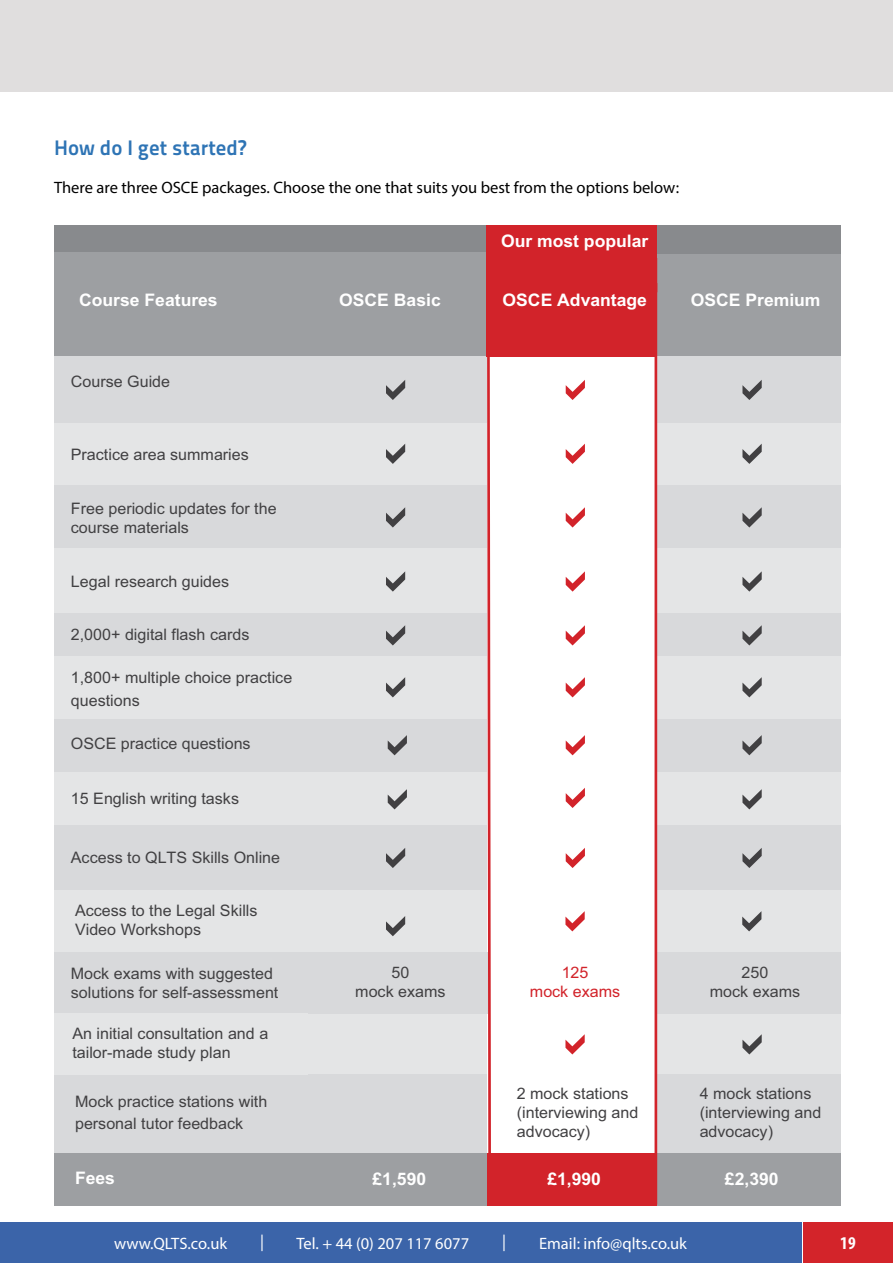
<style>
.page{position:relative;width:893px;height:1263px;background:#fff}
.page>*{position:absolute;margin:0;border:0;box-sizing:border-box;transform-origin:0 0}
.t1{font:21px "Titillium Maps 29 L 800 wt";color:#2e74b5}
.t2{font:700 condensed 18px "Myriad Pro";color:#fff}
.t3{font:700 17.25px "Arial";color:#fff}
.t4{font:16.5px "Myriad Pro";color:#000}
.t5{font:16.5px "Myriad Pro";color:#fff}
.t6{font:15.9px/19px "Arial";color:#414042}
.t7{font:15.9px/19px "Arial";color:#d2232a;text-align:center}
</style>
<div class="page">
<div style="left:0;top:1222px;width:801px;height:41px;background:#3b64a9"></div>
<div style="left:803px;top:1222px;width:90px;height:41px;background:#d3242a"></div>
<div style="left:0;top:0;width:893px;height:91px;background:#e0dede"></div>
<div style="left:54px;top:225px;width:786px;height:37px;background:#888a8d"></div>
<div style="left:657px;top:1010px;width:183px;height:64px;background:#e4e5e6"></div>
<div style="left:308px;top:1014px;width:179px;height:61px;background:#e4e5e6"></div>
<div style="left:308px;top:889px;width:179px;height:64px;background:#e4e5e6"></div>
<div style="left:657px;top:766px;width:183px;height:60px;background:#e4e5e6"></div>
<div style="left:308px;top:766px;width:179px;height:60px;background:#e4e5e6"></div>
<div style="left:54px;top:766px;width:254px;height:60px;background:#e4e5e6"></div>
<div style="left:657px;top:719px;width:183px;height:53px;background:#d8d9db"></div>
<div style="left:308px;top:719px;width:179px;height:53px;background:#d8d9db"></div>
<div style="left:54px;top:719px;width:254px;height:53px;background:#d8d9db"></div>
<div style="left:657px;top:654px;width:183px;height:65px;background:#e4e5e6"></div>
<div style="left:308px;top:654px;width:179px;height:65px;background:#e4e5e6"></div>
<div style="left:54px;top:654px;width:254px;height:65px;background:#e4e5e6"></div>
<div style="left:657px;top:484px;width:183px;height:65px;background:#d8d9db"></div>
<div style="left:308px;top:484px;width:179px;height:65px;background:#d8d9db"></div>
<div style="left:54px;top:484px;width:254px;height:65px;background:#d8d9db"></div>
<div style="left:657px;top:356px;width:183px;height:67px;background:#d8d9db"></div>
<div style="left:308px;top:356px;width:179px;height:67px;background:#d8d9db"></div>
<div style="left:54px;top:356px;width:254px;height:67px;background:#d8d9db"></div>
<div style="left:657px;top:1074px;width:183px;height:78px;background:#d8d9db"></div>
<div style="left:308px;top:1074px;width:179px;height:78px;background:#d8d9db"></div>
<div style="left:54px;top:1074px;width:254px;height:78px;background:#d8d9db"></div>
<div style="left:657px;top:613px;width:183px;height:43px;background:#d8d9db"></div>
<div style="left:308px;top:613px;width:179px;height:43px;background:#d8d9db"></div>
<div style="left:54px;top:613px;width:254px;height:43px;background:#d8d9db"></div>
<div style="left:657px;top:423px;width:183px;height:61px;background:#e4e5e6"></div>
<div style="left:308px;top:423px;width:179px;height:61px;background:#e4e5e6"></div>
<div style="left:54px;top:423px;width:254px;height:61px;background:#e4e5e6"></div>
<div style="left:657px;top:1153px;width:183px;height:52px;background:#9d9fa2"></div>
<div style="left:308px;top:1153px;width:179px;height:52px;background:#9d9fa2"></div>
<div style="left:54px;top:1153px;width:254px;height:52px;background:#9d9fa2"></div>
<svg style="left:386px;top:380px;width:19px;height:20px"></svg>
<svg style="left:386px;top:444px;width:19px;height:20px"></svg>
<svg style="left:386px;top:507px;width:19px;height:20px"></svg>
<svg style="left:386px;top:625px;width:19px;height:20px"></svg>
<svg style="left:742px;top:380px;width:20px;height:20px"></svg>
<svg style="left:742px;top:444px;width:20px;height:20px"></svg>
<svg style="left:742px;top:507px;width:20px;height:20px"></svg>
<svg style="left:742px;top:625px;width:20px;height:20px"></svg>
<div style="left:657px;top:548px;width:183px;height:65px;background:#e4e5e6"></div>
<div style="left:308px;top:548px;width:179px;height:65px;background:#e4e5e6"></div>
<div style="left:54px;top:548px;width:254px;height:65px;background:#e4e5e6"></div>
<svg style="left:386px;top:571px;width:19px;height:21px"></svg>
<svg style="left:742px;top:571px;width:20px;height:21px"></svg>
<div style="left:657px;top:889px;width:183px;height:64px;background:#e4e5e6"></div>
<div style="left:54px;top:889px;width:254px;height:64px;background:#e4e5e6"></div>
<div style="left:657px;top:825px;width:183px;height:64px;background:#d8d9db"></div>
<div style="left:308px;top:825px;width:179px;height:64px;background:#d8d9db"></div>
<div style="left:54px;top:825px;width:254px;height:64px;background:#d8d9db"></div>
<div style="left:657px;top:952px;width:184px;height:62px;background:#d8d9db"></div>
<div style="left:308px;top:952px;width:179px;height:62px;background:#d8d9db"></div>
<div style="left:54px;top:952px;width:254px;height:62px;background:#d8d9db"></div>
<svg style="left:386px;top:848px;width:19px;height:20px"></svg>
<svg style="left:386px;top:916px;width:19px;height:20px"></svg>
<svg style="left:742px;top:848px;width:20px;height:20px"></svg>
<svg style="left:742px;top:911px;width:19px;height:20px"></svg>
<svg style="left:386px;top:677px;width:19px;height:20px"></svg>
<svg style="left:742px;top:677px;width:20px;height:20px"></svg>
<svg style="left:742px;top:789px;width:20px;height:20px"></svg>
<svg style="left:388px;top:789px;width:19px;height:20px"></svg>
<svg style="left:742px;top:735px;width:20px;height:20px"></svg>
<svg style="left:388px;top:735px;width:19px;height:20px"></svg>
<div style="left:657px;top:254px;width:183px;height:102px;background:#9d9fa2"></div>
<div style="left:307px;top:252px;width:181px;height:104px;background:#9d9fa2"></div>
<div style="left:54px;top:252px;width:254px;height:104px;background:#9d9fa2"></div>
<svg style="left:486px;top:253px;width:172px;height:953px"></svg>
<div style="left:54px;top:1014px;width:254px;height:61px;background:#e4e5e6"></div>
<svg style="left:742px;top:1034px;width:20px;height:20px"></svg>
<div style="left:487px;top:225px;width:170px;height:131px;background:#d2232a"></div>
<h1 class="t1" style="left:54px;top:132px;width:194px">How do I get started?</h1>
<p class="t4" style="left:54px;top:177px;width:627px">There are three OSCE packages. Choose the one that suits you best from the options below:</p>
<p class="t3" style="left:501px;top:230px;width:149px">Our most popular</p>
<p class="t3" style="left:79px;top:289px;width:140px">Course Features</p>
<p class="t3" style="left:339px;top:289px;width:103px">OSCE Basic</p>
<p class="t3" style="left:691px;top:289px;width:131px">OSCE Premium</p>
<p class="t3" style="left:503px;top:289px;width:146px">OSCE Advantage</p>
<p class="t6" style="left:71px;top:372px;width:101px">Course Guide</p>
<p class="t6" style="left:71px;top:445px;width:179px">Practice area summaries</p>
<p class="t6" style="left:71px;top:499px;width:207px">Free periodic updates for the course materials</p>
<p class="t6" style="left:71px;top:572px;width:160px">Legal research guides</p>
<p class="t6" style="left:71px;top:625px;width:180px">2,000+ digital flash cards</p>
<p class="t6" style="left:71px;top:666px;width:223px;line-height:23.1px">1,800+ multiple choice practice questions</p>
<p class="t6" style="left:71px;top:734px;width:181px">OSCE practice questions</p>
<p class="t6" style="left:71px;top:788px;width:170px">15 English writing tasks</p>
<p class="t6" style="left:71px;top:848px;width:211px">Access to QLTS Skills Online</p>
<p class="t6" style="left:75px;top:901px;width:184px">Access to the Legal Skills<br>Video Workshops</p>
<p class="t6" style="left:71px;top:964px;width:209px">Mock exams with suggested solutions for self-assessment</p>
<p class="t6" style="left:72px;top:1024px;width:197px">An initial consultation and a tailor-made study plan</p>
<p class="t6" style="left:355px;top:963px;width:92px;text-align:center">50<br>mock exams</p>
<p class="t7" style="left:530px;top:963px;width:92px">125<br>mock exams</p>
<p class="t6" style="left:710px;top:963px;width:92px;text-align:center">250<br>mock exams</p>
<p class="t6" style="left:517px;top:1084px;width:123px">2 mock stations (interviewing and advocacy)</p>
<p class="t6" style="left:75px;top:1090px;width:194px;line-height:21.9px">Mock practice stations with personal tutor feedback</p>
<p class="t6" style="left:700px;top:1084px;width:123px">4 mock stations (interviewing and advocacy)</p>
<p class="t3" style="left:75px;top:1166px;width:42px">Fees</p>
<p class="t3" style="left:373px;top:1168px;width:55px">£1,590</p>
<p class="t3" style="left:547px;top:1168px;width:55px">£1,990</p>
<p class="t3" style="left:725px;top:1168px;width:55px">£2,390</p>
<p class="t5" style="left:114px;top:1233px;width:115px">www.QLTS.co.uk</p>
<p class="t5" style="left:260px;top:1232px;width:5px">|</p>
<p class="t5" style="left:296px;top:1233px;width:174px">Tel. + 44 (0) 207 117 6077</p>
<p class="t5" style="left:502px;top:1232px;width:5px">|</p>
<p class="t5" style="left:539px;top:1233px;width:149px">Email: info@qlts.co.uk</p>
<p class="t2" style="left:840px;top:1232px;width:17px">19</p>
</div>
